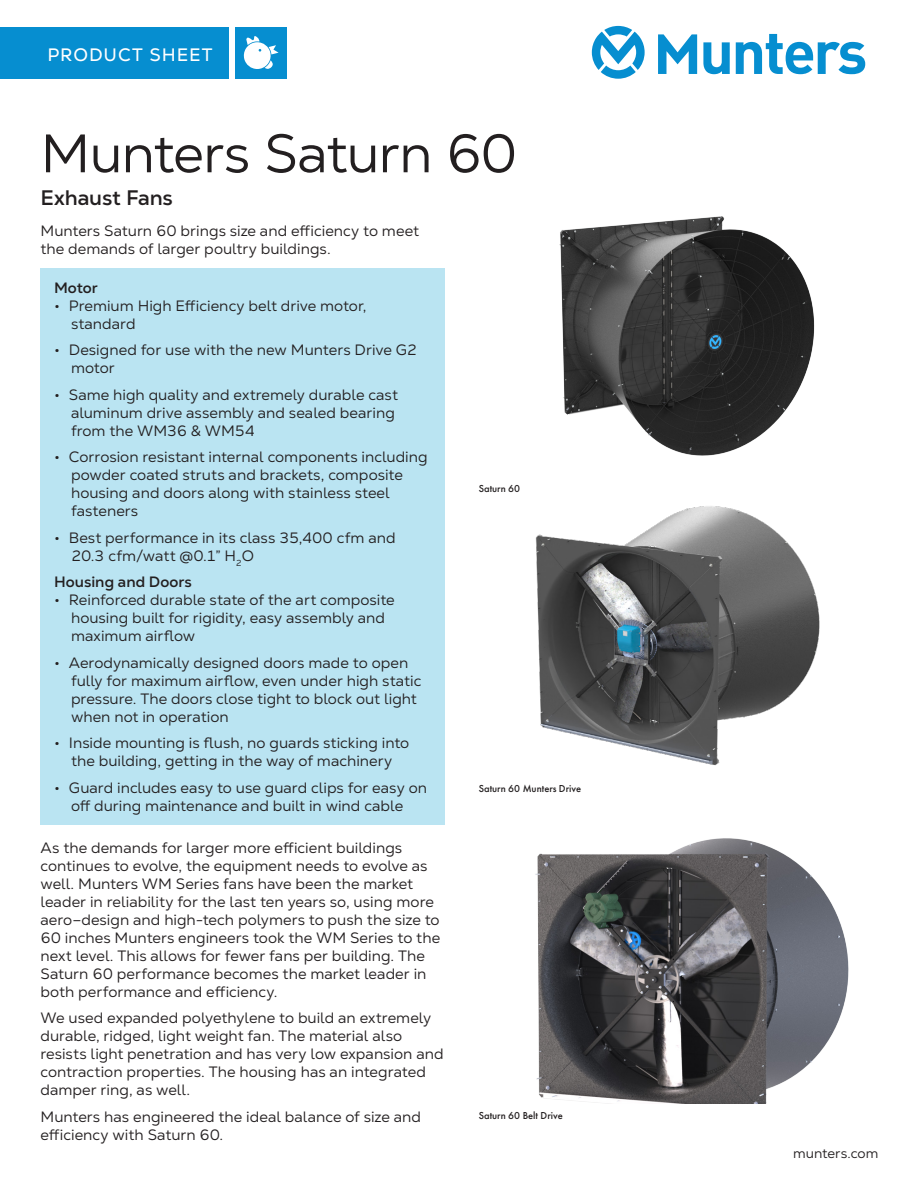
<style>
.page{position:relative;width:918px;height:1188px;background:#fff}
.page>*{position:absolute;margin:0;border:0;box-sizing:border-box;transform-origin:0 0}
.Heading_1{font:54px "Nexa Text";letter-spacing:-.02em;color:#231f20}
.Subheading_1{font:700 21px "Nexa Text";letter-spacing:-.01em;color:#231f20}
.Product_sheet{font:18px "Nexa Text";letter-spacing:.05em;color:#fff}
.Bodytext{font:15px/18px "Nexa Text";color:#231f20}
.Intro{font:15px/18px "Nexa Text";color:#231f20}
.Subheading_2{font:700 15px "Nexa Text";letter-spacing:.005em;color:#231f20}
.t1{font:13.5px "Nexa Text";letter-spacing:.005em;color:#231f20}
.Picture_caption{font:10.5px "Futura PT Medium";color:#231f20}
</style>
<div class="page">
<div style="left:236px;top:27px;width:51px;height:51px;background:#068ed0"></div>
<svg style="left:243px;top:36px;width:36px;height:33px"></svg>
<svg style="left:592px;top:26px;width:273px;height:53px"></svg>
<div style="left:0;top:27px;width:229px;height:51px;background:#068ed0"></div>
<div style="left:40px;top:268px;width:406px;height:556px;background:#bae4f2"></div>
<img style="left:559px;top:216px;width:256px;height:240px">
<img style="left:535px;top:506px;width:285px;height:260px">
<img style="left:535px;top:838px;width:314px;height:265px">
<p class="Product_sheet" style="left:47px;top:44px;width:167px">PRODUCT SHEET</p>
<p class="Heading_1" style="left:40px;top:120px;width:479px">Munters Saturn 60</p>
<p class="Subheading_1" style="left:40px;top:185px;width:134px">Exhaust Fans</p>
<p class="Intro" style="left:40px;top:222px;width:380px">Munters Saturn 60 brings size and efficiency to meet the demands of larger poultry buildings.</p>
<p class="Subheading_2" style="left:54px;top:278px;width:45px">Motor</p>
<p class="Bodytext" style="left:71px;top:296px;width:297px;text-indent:-17px">• Premium High Efficiency belt drive motor, standard</p>
<p class="Bodytext" style="left:71px;top:341px;width:348px;text-indent:-17px">• Designed for use with the new Munters Drive G2 motor</p>
<p class="Bodytext" style="left:71px;top:385px;width:329px;text-indent:-17px">• Same high quality and extremely durable cast aluminum drive assembly and sealed bearing from the WM36 &amp; WM54</p>
<p class="Bodytext" style="left:71px;top:448px;width:358px;text-indent:-17px">• Corrosion resistant internal components including powder coated struts and brackets, composite housing and doors along with stainless steel fasteners</p>
<p class="Bodytext" style="left:71px;top:528px;width:326px;text-indent:-17px">• Best performance in its class 35,400 cfm and<br>20.3 cfm/watt @0.1” H<sub>2</sub>O</p>
<p class="Subheading_2" style="left:54px;top:573px;width:139px">Housing and Doors</p>
<p class="Bodytext" style="left:71px;top:591px;width:325px;text-indent:-17px">• Reinforced durable state of the art composite housing built for rigidity, easy assembly and maximum airflow</p>
<p class="Bodytext" style="left:71px;top:653px;width:352px;text-indent:-17px">• Aerodynamically designed doors made to open fully for maximum airflow, even under high static pressure. The doors close tight to block out light when not in operation</p>
<p class="Bodytext" style="left:54px;top:734px;width:357px;text-align:center">• Inside mounting is flush, no guards sticking into the building, getting in the way of machinery</p>
<p class="Bodytext" style="left:54px;top:778px;width:375px;text-align:center">• Guard includes easy to use guard clips for easy on off during maintenance and built in wind cable</p>
<p class="Bodytext" style="left:40px;top:838px;width:401px">As the demands for larger more efficient buildings continues to evolve, the equipment needs to evolve as well. Munters WM Series fans have been the market leader in reliability for the last ten years so, using more aero–design and high-tech polymers to push the size to 60 inches Munters engineers took the WM Series to the next level. This allows for fewer fans per building. The Saturn 60 performance becomes the market leader in both performance and efficiency.</p>
<p class="Bodytext" style="left:40px;top:1009px;width:405px">We used expanded polyethylene to build an extremely durable, ridged, light weight fan. The material also resists light penetration and has very low expansion and contraction properties. The housing has an integrated damper ring, as well.</p>
<p class="Bodytext" style="left:40px;top:1107px;width:382px">Munters has engineered the ideal balance of size and efficiency with Saturn 60.</p>
<p class="Picture_caption" style="left:479px;top:482px;width:43px">Saturn 60</p>
<p class="Picture_caption" style="left:479px;top:783px;width:104px">Saturn 60 Munters Drive</p>
<p class="Picture_caption" style="left:479px;top:1110px;width:86px">Saturn 60 Belt Drive</p>
<p class="t1" style="left:793px;top:1145px;width:87px">munters.com</p>
</div>
